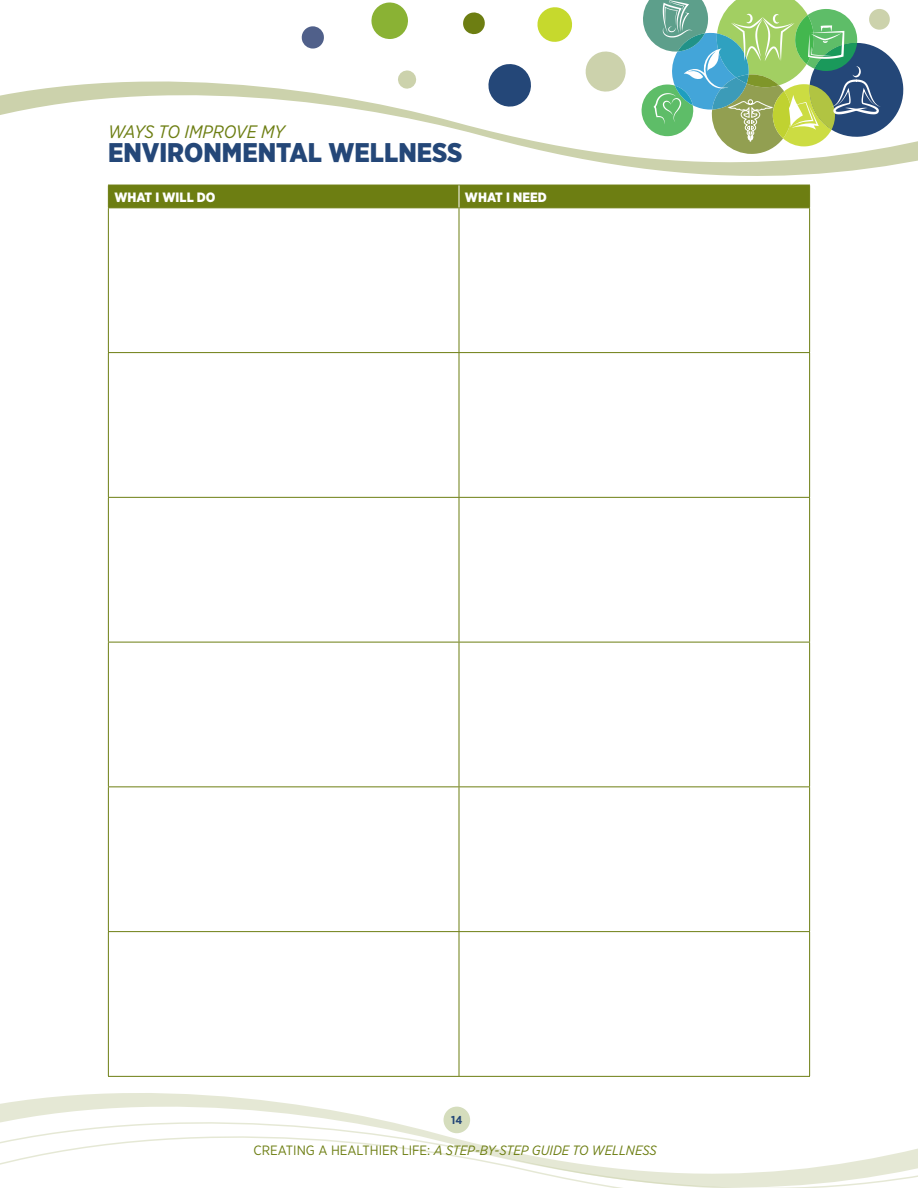
<style>
.page{position:relative;width:918px;height:1188px;background:#fff}
.page>*{position:absolute;margin:0;border:0;box-sizing:border-box;transform-origin:0 0}
.t1{font:900 27px "Gotham Narrow";color:#244778}
.t2{font:italic 18px "Gotham Narrow";color:#6d7e12}
.t3{font:italic 13.5px "Gotham Narrow";color:#6d7e12}
.t4{font:900 13.5px "Gotham Narrow";color:#fff}
.t5{font:700 11.55px "Gotham Narrow";color:#244778}
.s1{font-style:normal}
</style>
<div class="page">
<svg style="left:301px;top:26px;width:23px;height:23px"></svg>
<svg style="left:463px;top:12px;width:22px;height:23px"></svg>
<svg style="left:537px;top:7px;width:35px;height:35px"></svg>
<svg style="left:596px;top:51px;width:19px;height:3px"></svg>
<svg style="left:371px;top:2px;width:37px;height:37px"></svg>
<svg style="left:0;top:54px;width:918px;height:150px"></svg>
<svg style="left:0;top:1065px;width:918px;height:123px"></svg>
<div style="left:444px;top:1107px;width:26px;height:26px;background:#d5ddbd;border-radius:50%"></div>
<svg style="left:641px;top:0;width:264px;height:154px"></svg>
<div style="left:108px;top:185px;width:702px;height:23px;background:#6d7e12"></div>
<hr style="left:108px;top:208px;width:1px;height:144px;background:#6d7e12">
<hr style="left:459px;top:208px;width:1px;height:144px;background:#6d7e12">
<hr style="left:809px;top:208px;width:1px;height:144px;background:#6d7e12">
<hr style="left:108px;top:352px;width:351px;height:1px;background:#6d7e12">
<hr style="left:108px;top:353px;width:1px;height:144px;background:#6d7e12">
<hr style="left:459px;top:352px;width:351px;height:1px;background:#6d7e12">
<hr style="left:459px;top:353px;width:1px;height:144px;background:#6d7e12">
<hr style="left:809px;top:353px;width:1px;height:144px;background:#6d7e12">
<hr style="left:108px;top:497px;width:351px;height:1px;background:#6d7e12">
<hr style="left:108px;top:498px;width:1px;height:144px;background:#6d7e12">
<hr style="left:459px;top:497px;width:351px;height:1px;background:#6d7e12">
<hr style="left:459px;top:498px;width:1px;height:144px;background:#6d7e12">
<hr style="left:809px;top:498px;width:1px;height:144px;background:#6d7e12">
<hr style="left:108px;top:642px;width:351px;height:1px;background:#6d7e12">
<hr style="left:108px;top:642px;width:1px;height:144px;background:#6d7e12">
<hr style="left:459px;top:642px;width:351px;height:1px;background:#6d7e12">
<hr style="left:459px;top:642px;width:1px;height:144px;background:#6d7e12">
<hr style="left:809px;top:642px;width:1px;height:144px;background:#6d7e12">
<hr style="left:108px;top:786px;width:351px;height:1px;background:#6d7e12">
<hr style="left:108px;top:787px;width:1px;height:144px;background:#6d7e12">
<hr style="left:459px;top:786px;width:351px;height:1px;background:#6d7e12">
<hr style="left:459px;top:787px;width:1px;height:144px;background:#6d7e12">
<hr style="left:809px;top:787px;width:1px;height:144px;background:#6d7e12">
<hr style="left:108px;top:931px;width:351px;height:1px;background:#6d7e12">
<hr style="left:108px;top:932px;width:1px;height:144px;background:#6d7e12">
<hr style="left:459px;top:931px;width:351px;height:1px;background:#6d7e12">
<hr style="left:459px;top:932px;width:1px;height:144px;background:#6d7e12">
<hr style="left:809px;top:932px;width:1px;height:144px;background:#6d7e12">
<hr style="left:108px;top:1076px;width:351px;height:1px;background:#6d7e12">
<hr style="left:459px;top:1076px;width:351px;height:1px;background:#6d7e12">
<h3 class="t2" style="left:108px;top:120px;width:178px">WAYS TO IMPROVE MY</h3>
<h3 class="t1" style="left:108px;top:134px;width:356px">ENVIRONMENTAL WELLNESS</h3>
<p class="t4" style="left:114px;top:188px;width:103px">WHAT I WILL DO</p>
<p class="t4" style="left:465px;top:188px;width:83px">WHAT I NEED</p>
<p class="t5" style="left:451px;top:1113px;width:13px">14</p>
<p class="t3" style="left:254px;top:1142px;width:405px"><span class="s1">CREATING A HEALTHIER LIFE:</span> A STEP-BY-STEP GUIDE TO WELLNESS</p>
</div>
